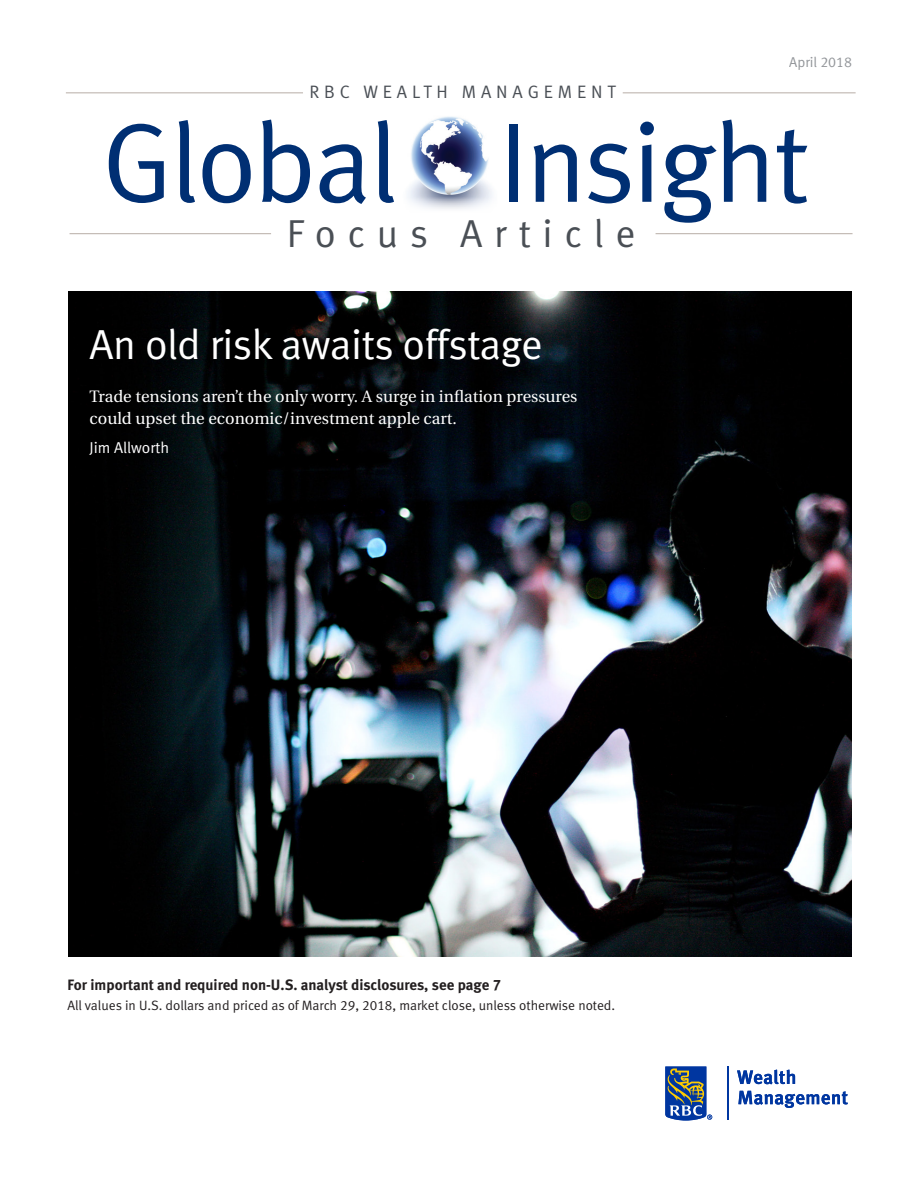
<style>
.page{position:relative;width:918px;height:1188px;background:#fff}
.page>*{position:absolute;margin:0;border:0;box-sizing:border-box;transform-origin:0 0}
.t1{font:112.5px "Meta Normal LF";letter-spacing:-.025em;color:#002f73}
.Main_Title_slate_gra{font:42px "Meta Normal LF";letter-spacing:-.015em;color:#fff}
.t2{font:39px "Meta Normal LF";letter-spacing:.3em;color:#4a4f55}
.t3{font:18px "Meta Normal LF";letter-spacing:.27em;color:#4a4f55}
.Main_Title_slate_gra-2{font:16.5px/22.5px "Utopia";color:#fff}
.Sub_Subhead_-_L2{font:15.75px "Meta Normal LF";color:#fff}
.t4{font:15px "Meta Bold LF";color:#231f20}
.t5{font:14.25px "Meta Normal LF";color:#4a4f55}
.t6{font:13.5px "Meta Normal LF";color:#231f20}
</style>
<div class="page">
<hr style="left:70px;top:233px;width:201px;height:1px;background:#b8ada6">
<hr style="left:656px;top:233px;width:197px;height:1px;background:#b8ada6">
<img style="left:407px;top:116px;width:85px;height:93px">
<hr style="left:66px;top:92px;width:237px;height:1px;background:#b8ada6">
<hr style="left:623px;top:92px;width:233px;height:1px;background:#b8ada6">
<img style="left:68px;top:292px;width:783px;height:664px">
<svg style="left:665px;top:1067px;width:47px;height:53px"></svg>
<hr style="left:727px;top:1066px;width:1px;height:54px;background:#0036a0">
<svg style="left:737px;top:1070px;width:58px;height:14px"></svg>
<svg style="left:738px;top:1091px;width:110px;height:17px"></svg>
<p class="t5" style="left:789px;top:54px;width:64px">April 2018</p>
<p class="t3" style="left:310px;top:82px;width:308px">RBC WEALTH MANAGEMENT</p>
<h1 class="t1" style="left:102px;top:98px;width:709px">Global Insight</h1>
<h3 class="t2" style="left:287px;top:211px;width:350px">Focus Article</h3>
<p class="Main_Title_slate_gra" style="left:90px;top:320px;width:455px">An old risk awaits offstage</p>
<p class="Main_Title_slate_gra-2" style="left:90px;top:385px;width:489px">Trade tensions aren’t the only worry. A surge in inflation pressures could upset the economic/investment apple cart.</p>
<p class="Sub_Subhead_-_L2" style="left:90px;top:438px;width:81px">Jim Allworth</p>
<p class="t4" style="left:68px;top:976px;width:435px">For important and required non-U.S. analyst disclosures, see page 7</p>
<p class="t6" style="left:68px;top:997px;width:549px">All values in U.S. dollars and priced as of March 29, 2018, market close, unless otherwise noted.</p>
</div>
